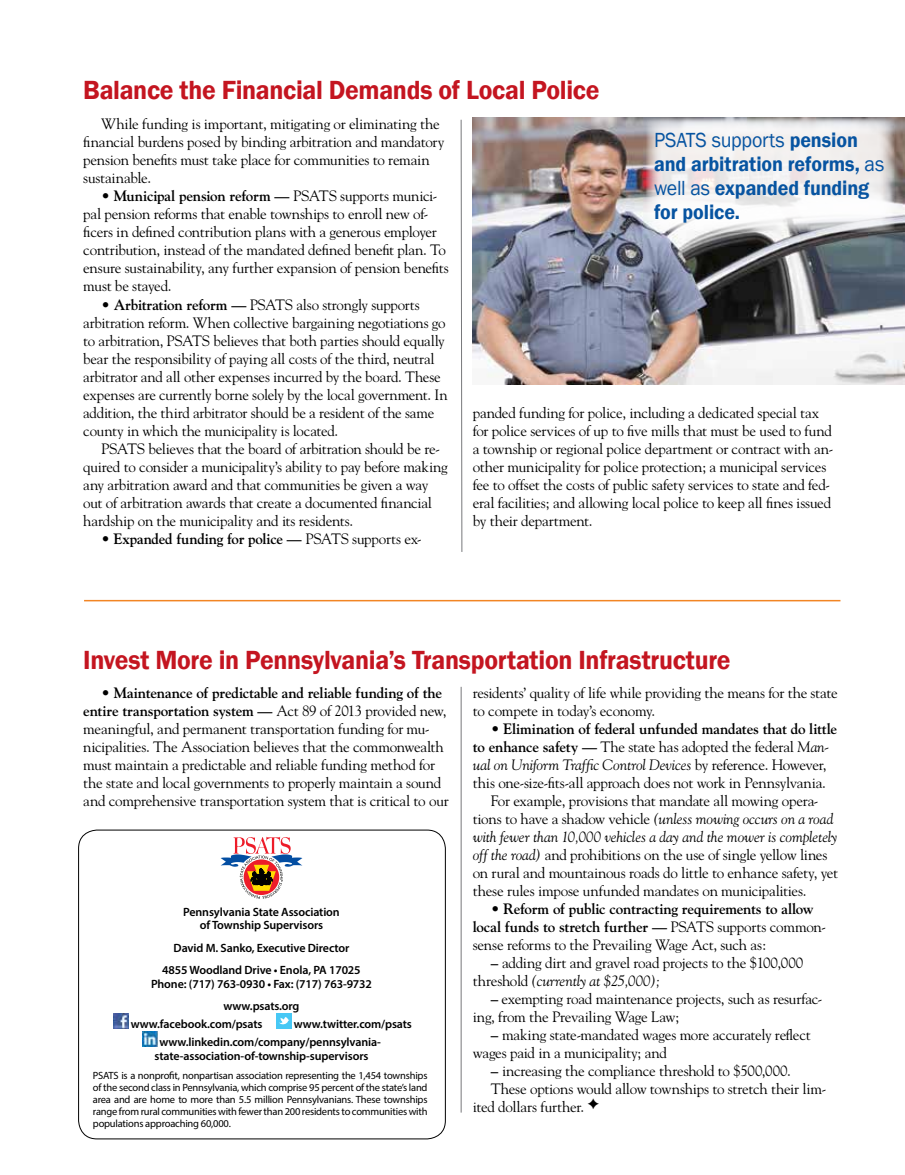
<style>
.page{position:relative;width:905px;height:1175px;background:#fff}
.page>*{position:absolute;margin:0;border:0;box-sizing:border-box;transform-origin:0 0}
.t1{font:600 27px "Franklin Gothic";letter-spacing:-.01em;color:#c41520;scale:.95 1}
.t2{font:600 21px/24px "Franklin Gothic";letter-spacing:-.005em;color:#0754a1;scale:.95 1}
.t3{font:15px/18px "Goudy";letter-spacing:-.02em;color:#000}
.t4{font:700 15px/18px "Goudy";letter-spacing:-.015em;color:#000}
.t5{font:italic 15px "Goudy";letter-spacing:-.005em;color:#000}
.t6{font:600 12px/22.5px "Myriad Pro";letter-spacing:-.01em;color:#000;text-align:center}
.t7{font:10.5px/12px "Myriad Pro";letter-spacing:-.02em;color:#000;text-align:justify}
.s1{font-weight:700}
.s2{font-weight:400}
.s3{font-style:italic}
.s4{font-style:normal}
</style>
<div class="page">
<hr style="left:84px;top:600px;width:756px;height:1px;background:#f28524">
<img style="left:472px;top:117px;width:432px;height:268px">
<svg style="left:646px;top:117px;width:248px;height:115px;fill:#f2efee"></svg>
<svg style="left:460px;top:119px;width:2px;height:433px"></svg>
<hr style="left:461px;top:687px;width:1px;height:425px;background:#77787b">
<div style="left:78px;top:829px;width:368px;height:310px;border:1px solid #000;border-radius:18px"></div>
<svg style="left:220px;top:836px;width:82px;height:62px"></svg>
<img style="left:113px;top:1013px;width:15px;height:15px">
<div style="left:276px;top:1013px;width:15px;height:15px;background:#47c8f5"></div>
<svg style="left:279px;top:1017px;width:10px;height:8px"></svg>
<img style="left:142px;top:1031px;width:15px;height:15px">
<h1 class="t1" style="left:83px;top:74px;width:545px">Balance the Financial Demands of Local Police</h1>
<p class="t3" style="left:83px;top:114px;width:362px;text-indent:18px">While funding is important, mitigating or eliminating the financial burdens posed by binding arbitration and mandatory pension benefits must take place for communities to remain sustainable.</p>
<p class="t3" style="left:83px;top:186px;width:367px;text-indent:18px">• <span class="s1">Municipal pension reform —</span> PSATS supports munici&shy;pal pension reforms that enable townships to enroll new of&shy;ficers in defined contribution plans with a generous employer contribution, instead of the mandated defined benefit plan. To ensure sustainability, any further expansion of pension benefits must be stayed.</p>
<p class="t3" style="left:83px;top:295px;width:366px;text-indent:18px">• <span class="s1">Arbitration reform —</span> PSATS also strongly supports arbitration reform. When collective bargaining negotiations go to arbitration, PSATS believes that both parties should equally bear the responsibility of paying all costs of the third, neutral arbitrator and all other expenses incurred by the board. These expenses are currently borne solely by the local government. In addition, the third arbitrator should be a resident of the same county in which the municipality is located.</p>
<p class="t3" style="left:83px;top:439px;width:366px;text-indent:18px">PSATS believes that the board of arbitration should be re&shy;quired to consider a municipality’s ability to pay before making any arbitration award and that communities be given a way out of arbitration awards that create a documented financial hardship on the municipality and its residents.</p>
<p class="t4" style="left:101px;top:530px;width:322px"><span class="s2">•</span> Expanded funding for police — <span class="s2">PSATS supports ex-</span></p>
<h2 class="t2" style="left:654px;top:129px;width:244px"><span class="s2">PSATS supports</span> pension and arbitration reforms, <span class="s2">as well as</span> expanded funding for police.</h2>
<p class="t3" style="left:472px;top:404px;width:362px">panded funding for police, including a dedicated special tax for police services of up to five mills that must be used to fund a township or regional police department or contract with an&shy;other municipality for police protection; a municipal services fee to offset the costs of public safety services to state and fed&shy;eral facilities; and allowing local police to keep all fines issued by their department.</p>
<h1 class="t1" style="left:83px;top:643px;width:683px">Invest More in Pennsylvania’s Transportation Infrastructure</h1>
<p class="t3" style="left:83px;top:683px;width:367px;text-indent:18px">• <span class="s1">Maintenance of predictable and reliable funding of the entire transportation system —</span> Act 89 of 2013 provided new, meaningful, and permanent transportation funding for mu&shy;nicipalities. The Association believes that the commonwealth must maintain a predictable and reliable funding method for the state and local governments to properly maintain a sound and comprehensive transportation system that is critical to our</p>
<p class="t3" style="left:473px;top:683px;width:366px">residents’ quality of life while providing the means for the state to compete in today’s economy.</p>
<p class="t4" style="left:491px;top:719px;width:348px"><span class="s2">•</span> Elimination of federal unfunded mandates that do little</p>
<p class="t3" style="left:473px;top:737px;width:358px"><span class="s1">to enhance safety —</span> The state has adopted the federal <span class="s3">Man-</span></p>
<p class="t5" style="left:473px;top:755px;width:355px">ual on Uniform Traffic Control Devices <span class="s4">by reference. However,</span></p>
<p class="t3" style="left:473px;top:773px;width:354px">this one-size-fits-all approach does not work in Pennsylvania.</p>
<p class="t3" style="left:491px;top:791px;width:329px">For example, provisions that mandate all mowing opera-</p>
<p class="t5" style="left:473px;top:809px;width:362px"><span class="s4">tions to have a shadow vehicle</span> (unless mowing occurs on a road</p>
<p class="t5" style="left:473px;top:827px;width:366px">with fewer than 10,000 vehicles a day and the mower is completely</p>
<p class="t3" style="left:473px;top:845px;width:356px"><span class="s3">off the road)</span> and prohibitions on the use of single yellow lines</p>
<p class="t3" style="left:473px;top:863px;width:367px">on rural and mountainous roads do little to enhance safety, yet</p>
<p class="t3" style="left:473px;top:881px;width:335px">these rules impose unfunded mandates on municipalities.</p>
<p class="t4" style="left:473px;top:899px;width:355px;text-indent:18px"><span class="s2">•</span> Reform of public contracting requirements to allow local funds to stretch further — <span class="s2">PSATS supports common&shy;sense reforms to the Prevailing Wage Act, such as:</span></p>
<p class="t3" style="left:473px;top:953px;width:332px;text-indent:18px"><span class="s1">–</span> adding dirt and gravel road projects to the $100,000 threshold <span class="s3">(currently at $25,000);</span></p>
<p class="t3" style="left:473px;top:989px;width:351px;text-indent:18px"><span class="s1">–</span> exempting road maintenance projects, such as resurfac&shy;ing, from the Prevailing Wage Law;</p>
<p class="t3" style="left:473px;top:1025px;width:339px;text-indent:18px"><span class="s1">–</span> making state-mandated wages more accurately reflect wages paid in a municipality; and</p>
<p class="t3" style="left:491px;top:1061px;width:301px"><span class="s1">–</span> increasing the compliance threshold to $500,000.</p>
<p class="t3" style="left:491px;top:1079px;width:337px">These options would allow townships to stretch their lim-</p>
<p class="t3" style="left:473px;top:1097px;width:113px">ited dollars further.</p>
<p class="t6" style="left:183px;top:904px;width:158px;line-height:13.5px">Pennsylvania State Association of Township Supervisors</p>
<p class="t6" style="left:162px;top:936px;width:200px">David M. Sanko, Executive Director<br>4855 Woodland Drive • Enola, PA 17025</p>
<p class="t6" style="left:151px;top:972px;width:222px">Phone: (717) 763-0930 • Fax: (717) 763-9732 www.psats.org</p>
<p class="t6" style="left:131px;top:1012px;width:133px">www.facebook.com/psats</p>
<p class="t6" style="left:159px;top:1014px;width:254px;line-height:18px;text-align:left;text-indent:134px">www.twitter.com/psats www.linkedin.com/company/pennsylvania-</p>
<p class="t6" style="left:154px;top:1044px;width:215px">state-association-of-township-supervisors</p>
<p class="t7" style="left:93px;top:1069px;width:336px">PSATS is a nonprofit, nonpartisan association representing the 1,454 townships of the second class in Pennsylvania, which comprise 95 percent of the state’s land area and are home to more than 5.5 million Pennsylvanians. These townships range from rural communities with fewer than 200 residents to communities with populations approaching 60,000.</p>
</div>
